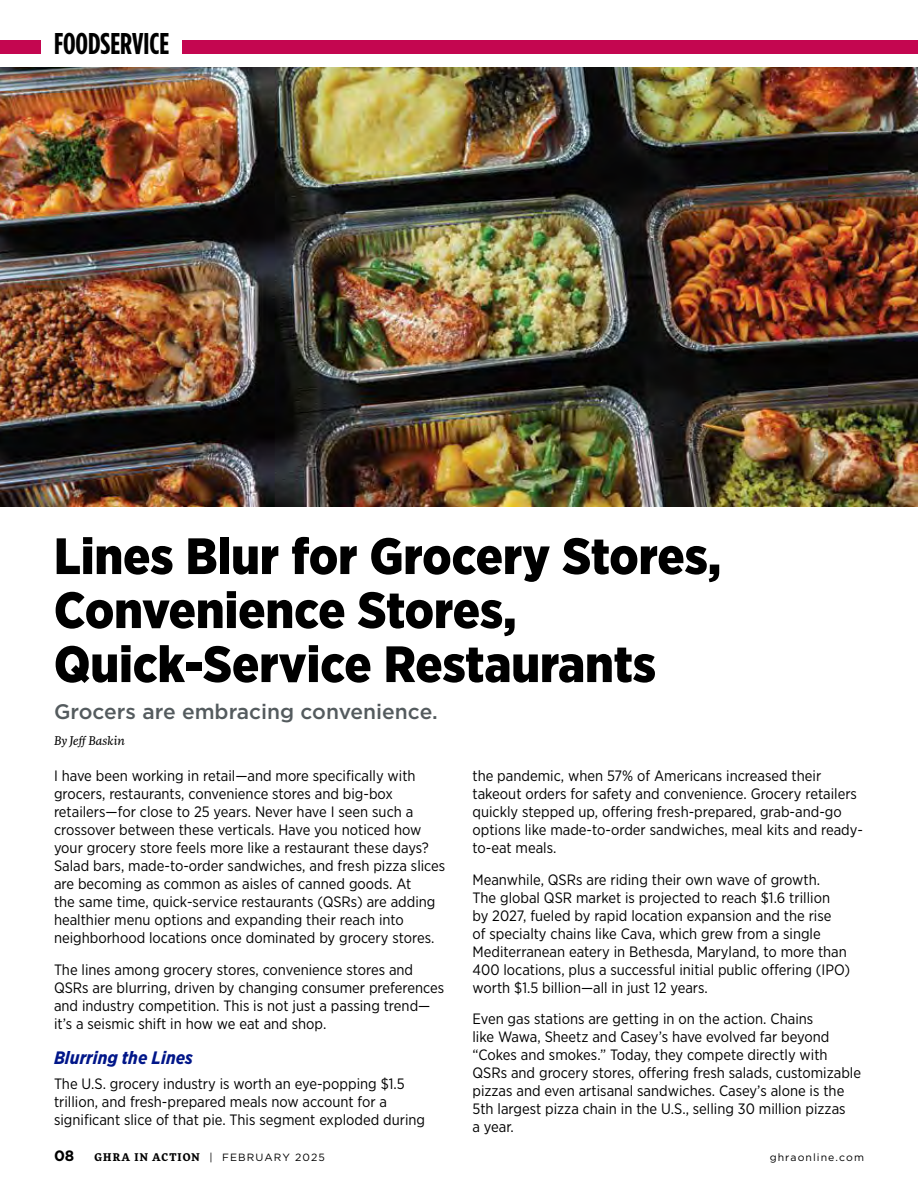
<style>
.page{position:relative;width:918px;height:1188px;background:#fff}
.page>*{position:absolute;margin:0;border:0;box-sizing:border-box;transform-origin:0 0}
.t1{font:900 51px/54px "Gotham Narrow";color:#000}
.t2{font:700 30px "Gotham Condensed";color:#000}
.t3{font:500 21px "Gotham";color:#545b5e}
.t4{font:italic 700 18px "Gotham Narrow";color:#001689}
.t5{font:15px/18px "Gotham Narrow";color:#000}
.t6{font:700 15px "Gotham";color:#000}
.t7{font:italic 12px "More Pro";color:#000}
.t8{font:10.5px "Gotham";letter-spacing:.1em;color:#000}
.s1{font-family:"More Pro";font-weight:700}
</style>
<div class="page">
<div style="left:183px;top:40px;width:735px;height:14px;background:#c40650"></div>
<div style="left:0;top:40px;width:40px;height:14px;background:#c40650"></div>
<img style="left:0;top:68px;width:918px;height:438px">
<h2 class="t2" style="left:54px;top:27px;width:117px">FOODSERVICE</h2>
<h1 class="t1" style="left:54px;top:529px;width:669px">Lines Blur for Grocery Stores,<br>Convenience Stores,<br>Quick-Service Restaurants</h1>
<h3 class="t3" style="left:54px;top:699px;width:385px">Grocers are embracing convenience.</h3>
<p class="t7" style="left:54px;top:733px;width:73px">By Jeff Baskin</p>
<p class="t5" style="left:54px;top:767px;width:393px">I have been working in retail—and more specifically with grocers, restaurants, convenience stores and big-box retailers—for close to 25 years. Never have I seen such a crossover between these verticals. Have you noticed how your grocery store feels more like a restaurant these days?<br>Salad bars, made-to-order sandwiches, and fresh pizza slices are becoming as common as aisles of canned goods. At<br>the same time, quick-service restaurants (QSRs) are adding healthier menu options and expanding their reach into neighborhood locations once dominated by grocery stores.</p>
<p class="t5" style="left:54px;top:960px;width:392px">The lines among grocery stores, convenience stores and QSRs are blurring, driven by changing consumer preferences and industry competition. This is not just a passing trend— it’s a seismic shift in how we eat and shop.</p>
<p class="t4" style="left:54px;top:1046px;width:140px">Blurring the Lines</p>
<p class="t5" style="left:54px;top:1074px;width:373px">The U.S. grocery industry is worth an eye-popping $1.5 trillion, and fresh-prepared meals now account for a significant slice of that pie. This segment exploded during</p>
<p class="t5" style="left:472px;top:767px;width:392px">the pandemic, when 57% of Americans increased their takeout orders for safety and convenience. Grocery retailers quickly stepped up, offering fresh-prepared, grab-and-go options like made-to-order sandwiches, meal kits and ready&shy;to-eat meals.</p>
<p class="t5" style="left:472px;top:870px;width:379px">Meanwhile, QSRs are riding their own wave of growth.<br>The global QSR market is projected to reach $1.6 trillion<br>by 2027, fueled by rapid location expansion and the rise<br>of specialty chains like Cava, which grew from a single Mediterranean eatery in Bethesda, Maryland, to more than 400 locations, plus a successful initial public offering (IPO) worth $1.5 billion—all in just 12 years.</p>
<p class="t5" style="left:472px;top:1010px;width:390px">Even gas stations are getting in on the action. Chains<br>like Wawa, Sheetz and Casey’s have evolved far beyond “Cokes and smokes.” Today, they compete directly with QSRs and grocery stores, offering fresh salads, customizable pizzas and even artisanal sandwiches. Casey’s alone is the 5th largest pizza chain in the U.S., selling 30 million pizzas<br>a year.</p>
<p class="t6" style="left:54px;top:1147px;width:22px">08</p>
<p class="t8" style="left:95px;top:1151px;width:232px"><span class="s1">GHRA IN ACTION</span> | FEBRUARY 2025</p>
<p class="t8" style="left:770px;top:1151px;width:96px">ghraonline.com</p>
</div>
